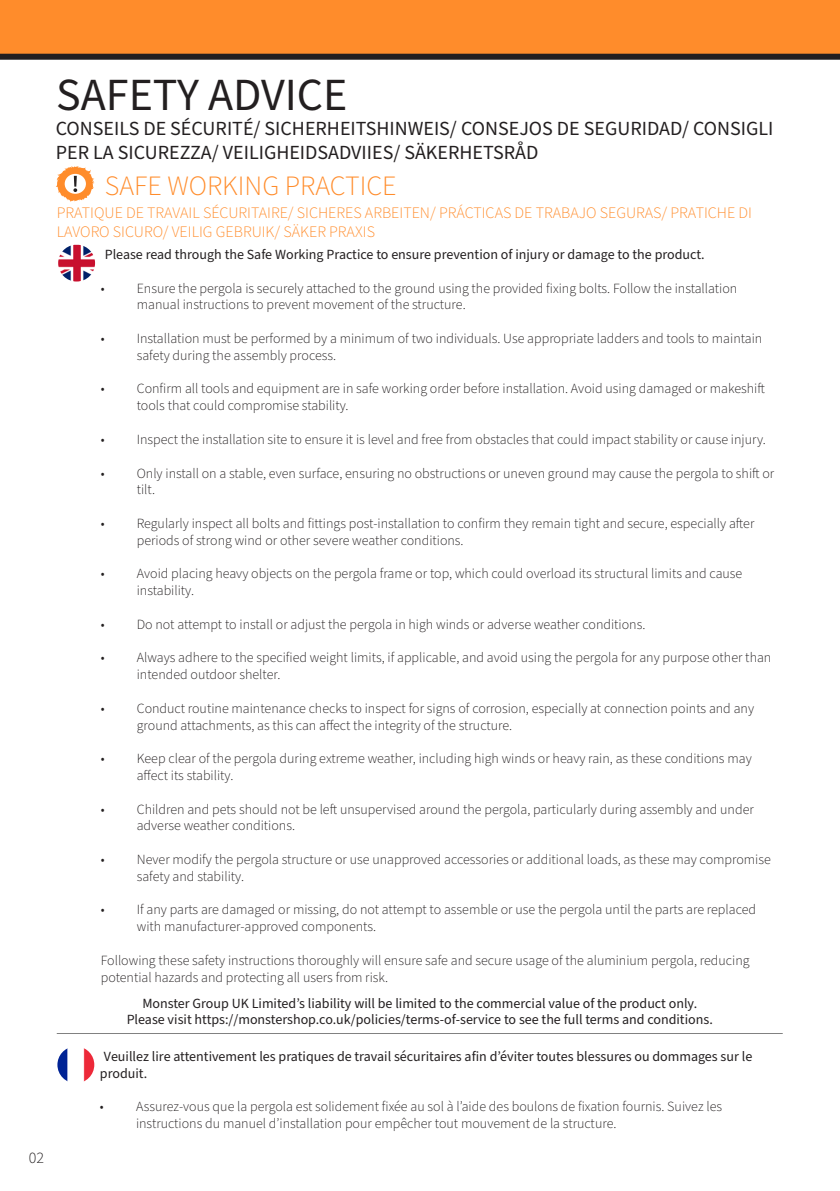
<style>
.page{position:relative;width:840px;height:1191px;background:#fff}
.page>*{position:absolute;margin:0;border:0;box-sizing:border-box;transform-origin:0 0}
.t1{font:46px "Source Sans Pro";color:#231f20}
.t2{font:300 28px "Source Sans Pro";color:#ff8c2b}
.t3{font:20px/24px "Source Sans Pro";color:#231f20}
.t4{font:300 16px/19.2px "Source Sans Pro";color:#ff8c2b}
.t5{font:300 16px "Source Sans Pro";color:#231f20}
.t6{font:300 14px/16.8px "Source Sans Pro";color:#231f20}
.t7{font:14px/16.8px "Source Sans Pro";color:#231f20}
</style>
<div class="page">
<div style="left:0;top:0;width:839px;height:57px;background:#ff8c2b"></div>
<div style="left:0;top:54px;width:839px;height:6px;background:#231f20"></div>
<svg style="left:56px;top:166px;width:38px;height:36px"></svg>
<img style="left:58px;top:245px;width:37px;height:36px">
<img style="left:57px;top:1048px;width:37px;height:34px">
<hr style="left:57px;top:1033px;width:725px;height:1px;background:#000">
<p class="t5" style="left:29px;top:1146px;width:17px">02</p>
<p class="t1" style="left:56px;top:64px;width:292px">SAFETY ADVICE</p>
<p class="t3" style="left:56px;top:117px;width:718px">CONSEILS DE SÉCURITÉ/ SICHERHEITSHINWEIS/ CONSEJOS DE SEGURIDAD/ CONSIGLI<br>PER LA SICUREZZA/ VEILIGHEIDSADVIIES/ SÄKERHETSRÅD</p>
<p class="t2" style="left:105px;top:166px;width:293px">SAFE WORKING PRACTICE</p>
<p class="t4" style="left:57px;top:204px;width:696px">PRATIQUE DE TRAVAIL SÉCURITAIRE/ SICHERES ARBEITEN/ PRÁCTICAS DE TRABAJO SEGURAS/ PRATICHE DI<br>LAVORO SICURO/ VEILIG GEBRUIK/ SÄKER PRAXIS</p>
<p class="t7" style="left:105px;top:246px;width:601px">Please read through the Safe Working Practice to ensure prevention of injury or damage to the product.</p>
<p class="t6" style="left:137px;top:280px;width:601px;text-indent:-36px">• Ensure the pergola is securely attached to the ground using the provided fixing bolts. Follow the installation manual instructions to prevent movement of the structure.</p>
<p class="t6" style="left:137px;top:330px;width:626px;text-indent:-36px">• Installation must be performed by a minimum of two individuals. Use appropriate ladders and tools to maintain safety during the assembly process.</p>
<p class="t6" style="left:137px;top:381px;width:629px;text-indent:-36px">• Confirm all tools and equipment are in safe working order before installation. Avoid using damaged or makeshift tools that could compromise stability.</p>
<p class="t6" style="left:101px;top:431px;width:666px">• Inspect the installation site to ensure it is level and free from obstacles that could impact stability or cause injury.</p>
<p class="t6" style="left:137px;top:465px;width:638px;text-indent:-36px">• Only install on a stable, even surface, ensuring no obstructions or uneven ground may cause the pergola to shift or tilt.</p>
<p class="t6" style="left:137px;top:515px;width:619px;text-indent:-36px">• Regularly inspect all bolts and fittings post-installation to confirm they remain tight and secure, especially after periods of strong wind or other severe weather conditions.</p>
<p class="t6" style="left:137px;top:566px;width:606px;text-indent:-36px">• Avoid placing heavy objects on the pergola frame or top, which could overload its structural limits and cause instability.</p>
<p class="t6" style="left:101px;top:616px;width:546px">• Do not attempt to install or adjust the pergola in high winds or adverse weather conditions.</p>
<p class="t6" style="left:137px;top:650px;width:635px;text-indent:-36px">• Always adhere to the specified weight limits, if applicable, and avoid using the pergola for any purpose other than intended outdoor shelter.</p>
<p class="t6" style="left:137px;top:700px;width:618px;text-indent:-36px">• Conduct routine maintenance checks to inspect for signs of corrosion, especially at connection points and any ground attachments, as this can affect the integrity of the structure.</p>
<p class="t6" style="left:137px;top:750px;width:616px;text-indent:-36px">• Keep clear of the pergola during extreme weather, including high winds or heavy rain, as these conditions may affect its stability.</p>
<p class="t6" style="left:137px;top:801px;width:618px;text-indent:-36px">• Children and pets should not be left unsupervised around the pergola, particularly during assembly and under adverse weather conditions.</p>
<p class="t6" style="left:137px;top:851px;width:635px;text-indent:-36px">• Never modify the pergola structure or use unapproved accessories or additional loads, as these may compromise safety and stability.</p>
<p class="t6" style="left:137px;top:902px;width:620px;text-indent:-36px">• If any parts are damaged or missing, do not attempt to assemble or use the pergola until the parts are replaced with manufacturer-approved components.</p>
<p class="t6" style="left:101px;top:952px;width:650px">Following these safety instructions thoroughly will ensure safe and secure usage of the aluminium pergola, reducing potential hazards and protecting all users from risk.</p>
<p class="t7" style="left:142px;top:995px;width:556px">Monster Group UK Limited’s liability will be limited to the commercial value of the product only.</p>
<p class="t7" style="left:127px;top:1011px;width:587px">Please visit https://monstershop.co.uk/policies/terms-of-service to see the full terms and conditions.</p>
<p class="t7" style="left:100px;top:1048px;width:653px">Veuillez lire attentivement les pratiques de travail sécuritaires afin d’éviter toutes blessures ou dommages sur le produit.</p>
<p class="t6" style="left:136px;top:1098px;width:587px;text-indent:-36px">• Assurez-vous que la pergola est solidement fixée au sol à l’aide des boulons de fixation fournis. Suivez les instructions du manuel d’installation pour empêcher tout mouvement de la structure.</p>
</div>
